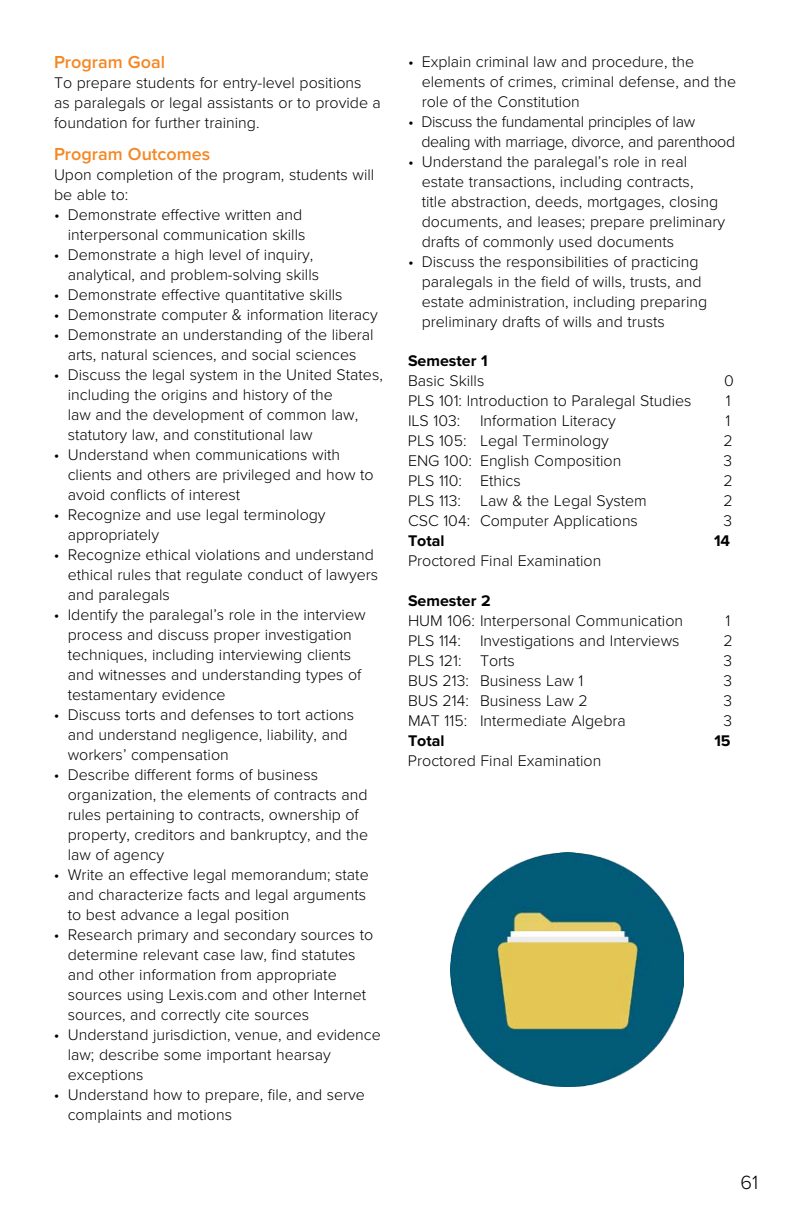
<style>
.page{position:relative;width:792px;height:1224px;background:#fff}
.page>*{position:absolute;margin:0;border:0;box-sizing:border-box;transform-origin:0 0}
.t1{font:300 19.8px "Proxima Nova";color:#000}
.t2{font:600 18px "Proxima Nova";color:#f58723}
.t3{font:300 16px/20px "Proxima Nova";color:#000}
.t4{font:300 16px/20px "Proxima Nova";letter-spacing:-.02em;color:#000}
.t5{font:700 16px "Proxima Nova";color:#000}
</style>
<div class="page">
<img style="left:451px;top:853px;width:233px;height:233px">
<p class="t2" style="left:54px;top:51px;width:113px">Program Goal</p>
<p class="t3" style="left:54px;top:73px;width:328px">To prepare students for entry-level positions as paralegals or legal assistants or to provide a foundation for further training.</p>
<p class="t2" style="left:54px;top:143px;width:158px">Program Outcomes</p>
<p class="t3" style="left:54px;top:165px;width:322px">Upon completion of the program, students will be able to:</p>
<p class="t3" style="left:54px;top:205px;width:253px;text-align:right">• Demonstrate effective written and interpersonal communication skills</p>
<p class="t3" style="left:68px;top:245px;width:253px;text-indent:-14px">• Demonstrate a high level of inquiry, analytical, and problem-solving skills</p>
<p class="t3" style="left:54px;top:285px;width:290px">• Demonstrate effective quantitative skills</p>
<p class="t3" style="left:54px;top:305px;width:325px">• Demonstrate computer &amp; information literacy</p>
<p class="t3" style="left:54px;top:325px;width:321px;text-align:center">• Demonstrate an understanding of the liberal arts, natural sciences, and social sciences</p>
<p class="t3" style="left:68px;top:365px;width:317px;text-indent:-14px">• Discuss the legal system in the United States, including the origins and history of the<br>law and the development of common law, statutory law, and constitutional law</p>
<p class="t3" style="left:68px;top:445px;width:307px;text-indent:-14px">• Understand when communications with clients and others are privileged and how to avoid conflicts of interest</p>
<p class="t3" style="left:68px;top:505px;width:259px;text-indent:-14px">• Recognize and use legal terminology appropriately</p>
<p class="t3" style="left:68px;top:545px;width:312px;text-indent:-14px">• Recognize ethical violations and understand ethical rules that regulate conduct of lawyers and paralegals</p>
<p class="t3" style="left:68px;top:605px;width:299px;text-indent:-14px">• Identify the paralegal’s role in the interview process and discuss proper investigation techniques, including interviewing clients and witnesses and understanding types of testamentary evidence</p>
<p class="t3" style="left:68px;top:705px;width:288px;text-indent:-14px">• Discuss torts and defenses to tort actions and understand negligence, liability, and workers’ compensation</p>
<p class="t3" style="left:68px;top:765px;width:302px;text-indent:-14px">• Describe different forms of business organization, the elements of contracts and rules pertaining to contracts, ownership of property, creditors and bankruptcy, and the law of agency</p>
<p class="t3" style="left:68px;top:865px;width:303px;text-indent:-14px">• Write an effective legal memorandum; state and characterize facts and legal arguments to best advance a legal position</p>
<p class="t3" style="left:68px;top:925px;width:307px;text-indent:-14px">• Research primary and secondary sources to determine relevant case law, find statutes and other information from appropriate sources using Lexis.com and other Internet sources, and correctly cite sources</p>
<p class="t3" style="left:68px;top:1025px;width:315px;text-indent:-14px">• Understand jurisdiction, venue, and evidence law; describe some important hearsay exceptions</p>
<p class="t3" style="left:68px;top:1085px;width:299px;text-indent:-14px">• Understand how to prepare, file, and serve complaints and motions</p>
<p class="t3" style="left:422px;top:52px;width:316px;text-indent:-14px">• Explain criminal law and procedure, the elements of crimes, criminal defense, and the role of the Constitution</p>
<p class="t4" style="left:421px;top:112px;width:315px;text-indent:-13px">• Discuss the fundamental principles of law dealing with marriage, divorce, and parenthood</p>
<p class="t3" style="left:422px;top:152px;width:305px;text-indent:-14px">• Understand the paralegal’s role in real estate transactions, including contracts,<br>title abstraction, deeds, mortgages, closing documents, and leases; prepare preliminary drafts of commonly used documents</p>
<p class="t3" style="left:422px;top:252px;width:287px;text-indent:-14px">• Discuss the responsibilities of practicing paralegals in the field of wills, trusts, and estate administration, including preparing preliminary drafts of wills and trusts</p>
<p class="t5" style="left:408px;top:351px;width:81px">Semester 1</p>
<p class="t3" style="left:408px;top:371px;width:78px">Basic Skills</p>
<p class="t3" style="left:724px;top:371px;width:11px">0</p>
<p class="t3" style="left:408px;top:391px;width:285px">PLS 101: Introduction to Paralegal Studies</p>
<p class="t3" style="left:726px;top:391px;width:6px">1</p>
<p class="t3" style="left:408px;top:411px;width:209px">ILS 103: Information Literacy</p>
<p class="t3" style="left:726px;top:411px;width:6px">1</p>
<p class="t3" style="left:408px;top:431px;width:202px">PLS 105: Legal Terminology</p>
<p class="t3" style="left:723px;top:431px;width:11px">2</p>
<p class="t3" style="left:408px;top:451px;width:215px">ENG 100: English Composition</p>
<p class="t3" style="left:723px;top:451px;width:10px">3</p>
<p class="t3" style="left:408px;top:471px;width:114px">PLS 110: Ethics</p>
<p class="t3" style="left:723px;top:471px;width:11px">2</p>
<p class="t3" style="left:408px;top:491px;width:240px">PLS 113: Law &amp; the Legal System</p>
<p class="t3" style="left:723px;top:491px;width:11px">2</p>
<p class="t3" style="left:408px;top:511px;width:231px">CSC 104: Computer Applications</p>
<p class="t3" style="left:723px;top:511px;width:10px">3</p>
<p class="t5" style="left:408px;top:531px;width:38px">Total</p>
<p class="t5" style="left:714px;top:531px;width:18px">14</p>
<p class="t3" style="left:408px;top:551px;width:195px">Proctored Final Examination</p>
<p class="t5" style="left:408px;top:591px;width:84px">Semester 2</p>
<p class="t3" style="left:408px;top:611px;width:277px">HUM 106: Interpersonal Communication</p>
<p class="t3" style="left:725px;top:611px;width:6px">1</p>
<p class="t3" style="left:408px;top:631px;width:273px">PLS 114: Investigations and Interviews</p>
<p class="t3" style="left:723px;top:631px;width:11px">2</p>
<p class="t3" style="left:408px;top:651px;width:108px">PLS 121: Torts</p>
<p class="t3" style="left:723px;top:651px;width:10px">3</p>
<p class="t3" style="left:408px;top:671px;width:177px">BUS 213: Business Law 1</p>
<p class="t3" style="left:723px;top:671px;width:10px">3</p>
<p class="t3" style="left:408px;top:691px;width:181px">BUS 214: Business Law 2</p>
<p class="t3" style="left:723px;top:691px;width:10px">3</p>
<p class="t3" style="left:408px;top:711px;width:219px">MAT 115: Intermediate Algebra</p>
<p class="t3" style="left:723px;top:711px;width:10px">3</p>
<p class="t5" style="left:408px;top:731px;width:38px">Total</p>
<p class="t5" style="left:714px;top:731px;width:18px">15</p>
<p class="t3" style="left:408px;top:751px;width:195px">Proctored Final Examination</p>
<p class="t1" style="left:740px;top:1170px;width:19px">61</p>
</div>
